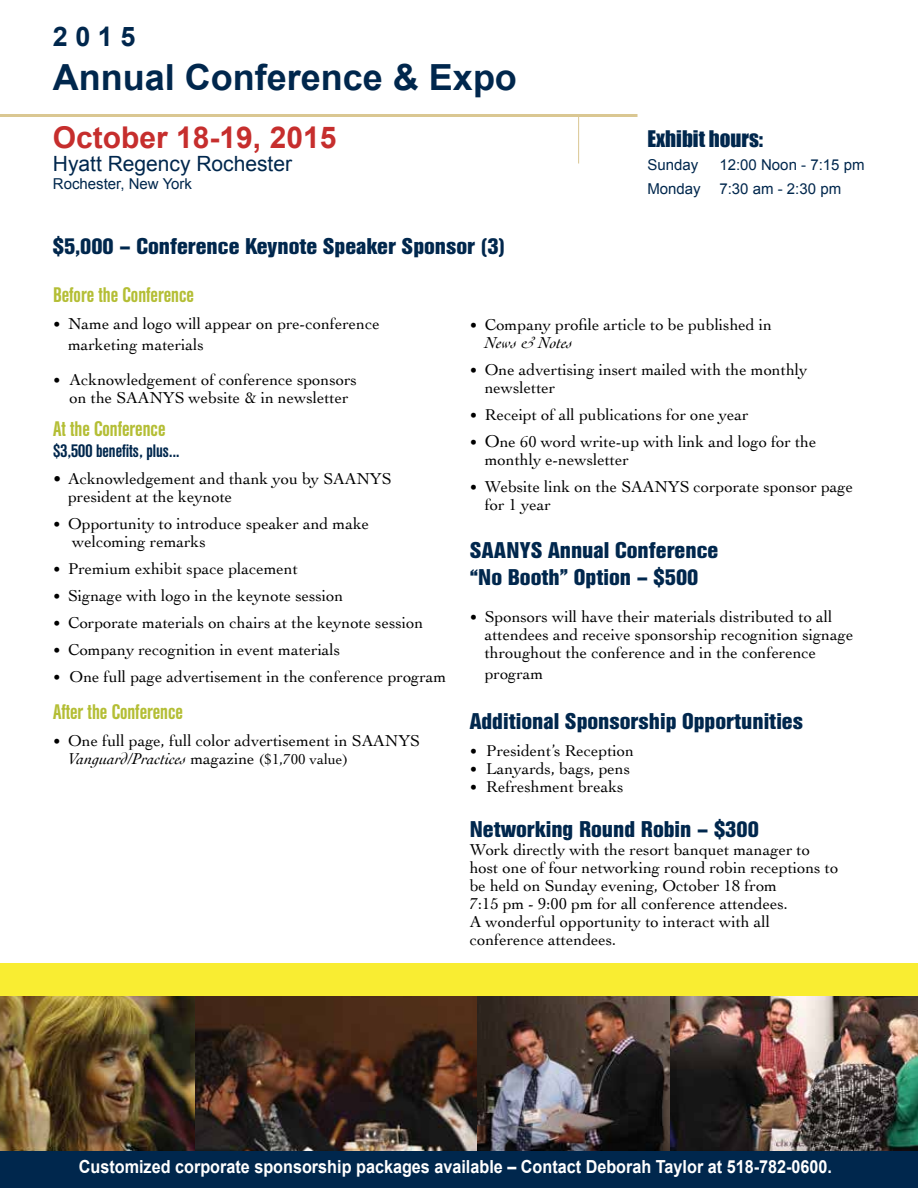
<style>
.page{position:relative;width:918px;height:1188px;background:#fff}
.page>*{position:absolute;margin:0;border:0;box-sizing:border-box;transform-origin:0 0}
.t1{font:700 36px "Arial";color:#00274d}
.t2{font:700 30px "Arial";color:#c62e2d}
.t3{font:700 27px "Arial";color:#00274d}
.t4{font:700 22.5px/27px "Helvetica Con BQ";color:#00274d}
.t5{font:500 21px "Helvetica Con BQ";color:#b4be35}
.t6{font:21px "Arial";color:#00274d}
.t7{font:21px "Impact";color:#00274d}
.t8{font:700 18px "Arial";color:#fff;scale:.9 1}
.t9{font:500 18px "Helvetica Con BQ";color:#00274d}
.t10{font:16.5px/18px "Cochin";color:#000}
.t11{font:15px/23.4px "Arial";color:#00274d}
.s1{font-size:15px}
.s2{font-style:italic}
.s3{font-size:18px}
</style>
<div class="page">
<img style="left:0;top:996px;width:196px;height:156px">
<hr style="left:0;top:114px;width:638px;height:3px;background:#dac792">
<hr style="left:578px;top:115px;width:1px;height:49px;background:#dac792">
<img style="left:476px;top:996px;width:195px;height:156px">
<img style="left:196px;top:996px;width:280px;height:156px">
<img style="left:671px;top:996px;width:247px;height:156px">
<div style="left:0;top:1152px;width:918px;height:36px;background:#00274d"></div>
<div style="left:0;top:963px;width:918px;height:33px;background:#f9ed32"></div>
<h3 class="t3" style="left:53px;top:18px;width:84px">2 0 1 5</h3>
<h1 class="t1" style="left:53px;top:54px;width:466px">Annual Conference &amp; Expo</h1>
<h2 class="t2" style="left:53px;top:117px;width:285px">October 18-19, 2015</h2>
<p class="t6" style="left:53px;top:150px;width:241px">Hyatt Regency Rochester</p>
<p class="t11" style="left:53px;top:172px;width:141px">Rochester, New York</p>
<h3 class="t4" style="left:53px;top:234px;width:454px">$5,000 – Conference Keynote Speaker Sponsor (3)</h3>
<p class="t7" style="left:647px;top:123px;width:117px">Exhibit hours:</p>
<p class="t11" style="left:647px;top:154px;width:52px">Sunday</p>
<p class="t11" style="left:647px;top:154px;width:219px;text-indent:72px">12:00 Noon - 7:15 pm<br>Monday 7:30 am - 2:30 pm</p>
<p class="t5" style="left:53px;top:284px;width:142px">Before the Conference</p>
<p class="t10" style="left:68px;top:313px;width:313px;line-height:21px;text-indent:-15px"><span class="s1">•</span> Name and logo will appear on pre-conference marketing materials</p>
<p class="t10" style="left:53px;top:370px;width:305px;text-align:center"><span class="s1">•</span> Acknowledgement of conference sponsors on the SAANYS website &amp; in newsletter</p>
<p class="t5" style="left:53px;top:417px;width:114px">At the Conference</p>
<p class="t9" style="left:53px;top:441px;width:128px">$3,500 benefits, plus...</p>
<p class="t10" style="left:68px;top:469px;width:325px;text-indent:-15px">• Acknowledgement and thank you by SAANYS president at the keynote</p>
<p class="t10" style="left:72px;top:514px;width:298px;text-indent:-19px"><span class="s1">•</span> Opportunity to introduce speaker and make welcoming remarks</p>
<p class="t10" style="left:53px;top:559px;width:246px"><span class="s1">•</span> Premium exhibit space placement</p>
<p class="t10" style="left:53px;top:586px;width:292px"><span class="s1">•</span> Signage with logo in the keynote session</p>
<p class="t10" style="left:53px;top:613px;width:372px"><span class="s1">•</span> Corporate materials on chairs at the keynote session</p>
<p class="t10" style="left:53px;top:640px;width:289px"><span class="s1">•</span> Company recognition in event materials</p>
<p class="t10" style="left:53px;top:667px;width:395px"><span class="s1">•</span> One full page advertisement in the conference program</p>
<p class="t5" style="left:53px;top:701px;width:131px">After the Conference</p>
<p class="t10" style="left:68px;top:731px;width:353px;text-indent:-15px"><span class="s1">•</span> One full page, full color advertisement in SAANYS<br><span class="s2">Vanguard/Practices</span> magazine <span class="s1">($1,700 value)</span></p>
<p class="t10" style="left:485px;top:315px;width:289px;text-indent:-15px"><span class="s1">•</span> Company profile article to be published in<br><span class="s2">News &amp; Notes</span></p>
<p class="t10" style="left:485px;top:360px;width:324px;text-indent:-15px"><span class="s1">•</span> One advertising insert mailed with the monthly newsletter</p>
<p class="t10" style="left:470px;top:405px;width:280px"><span class="s1">•</span> Receipt of all publications for one year</p>
<p class="t10" style="left:485px;top:432px;width:333px;text-indent:-15px"><span class="s1">•</span> <span class="s3">O</span>ne 60 word write-up with link and logo for the monthly e-newsletter</p>
<p class="t10" style="left:485px;top:477px;width:370px;text-indent:-15px"><span class="s1">•</span> Website link on the SAANYS corporate sponsor page for 1 year</p>
<h3 class="t4" style="left:470px;top:537px;width:250px">SAANYS Annual Conference “No Booth” Option – $500</h3>
<p class="t10" style="left:485px;top:607px;width:370px;text-indent:-15px"><span class="s1">•</span> Sponsors will have their materials distributed to all attendees and receive sponsorship recognition signage throughout the conference and in the conference</p>
<p class="t10" style="left:485px;top:664px;width:60px">program</p>
<h3 class="t4" style="left:470px;top:708px;width:335px">Additional Sponsorship Opportunities</h3>
<p class="t10" style="left:470px;top:741px;width:166px"><span class="s1">•</span> President’s Reception</p>
<p class="t10" style="left:470px;top:759px;width:162px"><span class="s1">•</span> Lanyards, bags, pens</p>
<p class="t10" style="left:470px;top:777px;width:155px"><span class="s1">•</span> Refreshment breaks</p>
<h3 class="t4" style="left:470px;top:816px;width:291px">Networking Round Robin – $300</h3>
<p class="t10" style="left:470px;top:840px;width:370px">Work directly with the resort banquet manager to host one of four networking round robin receptions to be held on Sunday evening, October 18 from<br>7:15 pm - 9:00 pm for all conference attendees.<br>A wonderful opportunity to interact with all conference attendees.</p>
<p class="t8" style="left:79px;top:1155px;width:838px">Customized corporate sponsorship packages available – Contact Deborah Taylor at 518-782-0600.</p>
</div>
